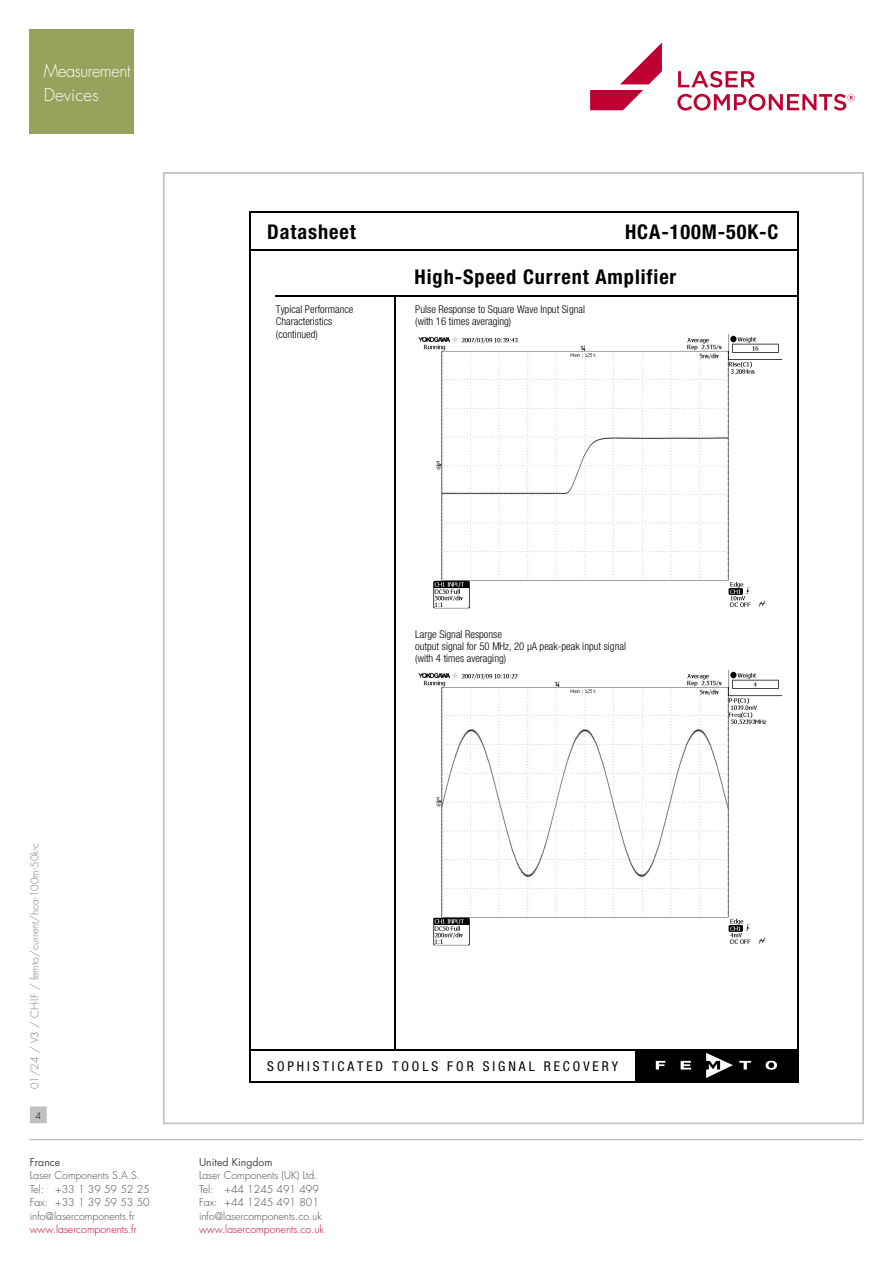
<style>
.page{position:relative;width:893px;height:1263px;background:#fff}
.page>*{position:absolute;margin:0;border:0;box-sizing:border-box;transform-origin:0 0}
.t1{font:700 condensed 20.25px "Helvetica Neue";letter-spacing:.045em;color:#000}
.t2{font:300 17.25px/24px "Futura Std";letter-spacing:-.025em;color:#fff;scale:.95 1}
.t3{font:condensed 13.5px "Helvetica Neue";letter-spacing:.22em;color:#000}
.t4{font:300 condensed 10.65px/12.1px "Helvetica Neue";color:#000}
.t5{font:300 10.5px/13.5px "Futura Std";color:#484848}
.t6{font:300 10.5px "Futura Std";color:#be0027}
.t7{font:300 10.5px "Futura Std";color:#7c7c7c}
.t8{font:10.5px "Futura Std";color:#484848}
.t9{font:300 9px "Futura Std";color:#000}
</style>
<div class="page">
<hr style="left:30px;top:1139px;width:833px;height:1px;background:#c0c0c0">
<div style="left:31px;top:1107px;width:15px;height:16px;background:#c0c0c0"></div>
<div style="left:30px;top:1106px;width:17px;height:17px;border:1px solid #c0c0c0"></div>
<svg style="left:677px;top:71px;width:178px;height:40px"></svg>
<svg style="left:590px;top:43px;width:72px;height:67px"></svg>
<hr style="left:250px;top:249px;width:547px;height:2px;background:#000">
<hr style="left:250px;top:1049px;width:547px;height:2px;background:#000">
<hr style="left:394px;top:861px;width:2px;height:189px;background:#000">
<div style="left:635px;top:1049px;width:163px;height:32px;background:#000"></div>
<svg style="left:656px;top:1053px;width:121px;height:25px"></svg>
<hr style="left:275px;top:295px;width:119px;height:2px;background:#000">
<hr style="left:396px;top:295px;width:401px;height:2px;background:#000">
<hr style="left:394px;top:297px;width:2px;height:688px;background:#000">
<img style="left:418px;top:334px;width:363px;height:275px">
<img style="left:418px;top:671px;width:363px;height:274px">
<hr style="left:250px;top:211px;width:547px;height:1px;background:#000">
<hr style="left:249px;top:212px;width:1px;height:869px;background:#000">
<hr style="left:797px;top:212px;width:1px;height:869px;background:#000">
<hr style="left:250px;top:1081px;width:547px;height:1px;background:#000">
<div style="left:30px;top:30px;width:104px;height:104px;background:#98a25d"></div>
<h2 class="t2" style="left:44px;top:59px;width:93px">Measurement<br>Devices</h2>
<h1 class="t1" style="left:267px;top:224px;width:90px">Datasheet</h1>
<h1 class="t1" style="left:625px;top:224px;width:155px">HCA-100M-50K-C</h1>
<h1 class="t1" style="left:415px;top:269px;width:263px">High-Speed Current Amplifier</h1>
<p class="t4" style="left:276px;top:304px;width:79px">Typical Performance<br>Characteristics (continued)</p>
<p class="t4" style="left:415px;top:304px;width:171px">Pulse Response to Square Wave Input Signal (with 16 times averaging)</p>
<p class="t4" style="left:415px;top:628px;width:212px">Large Signal Response<br>output signal for 50 MHz, 20 µA peak-peak input signal (with 4 times averaging)</p>
<p class="t7" style="left:28px;top:1089px;width:247px;rotate:-90deg">01/24 / V3 / CH-IF / femto/current/hca-100m-50k-c</p>
<p class="t9" style="left:35px;top:1110px;width:7px">4</p>
<p class="t8" style="left:30px;top:1155px;width:32px">France</p>
<p class="t5" style="left:30px;top:1169px;width:121px">Laser Components S.A.S.<br>Tel: +33 1 39 59 52 25<br>Fax: +33 1 39 59 53 50 info@lasercomponents.fr</p>
<p class="t6" style="left:30px;top:1223px;width:108px">www.lasercomponents.fr</p>
<p class="t3" style="left:267px;top:1059px;width:352px">SOPHISTICATED TOOLS FOR SIGNAL RECOVERY</p>
<p class="t8" style="left:199px;top:1155px;width:75px">United Kingdom</p>
<p class="t5" style="left:199px;top:1169px;width:124px">Laser Components (UK) Ltd.<br>Tel: +44 1245 491 499<br>Fax: +44 1245 491 801 info@lasercomponents.co.uk</p>
<p class="t6" style="left:199px;top:1223px;width:126px">www.lasercomponents.co.uk</p>
</div>
